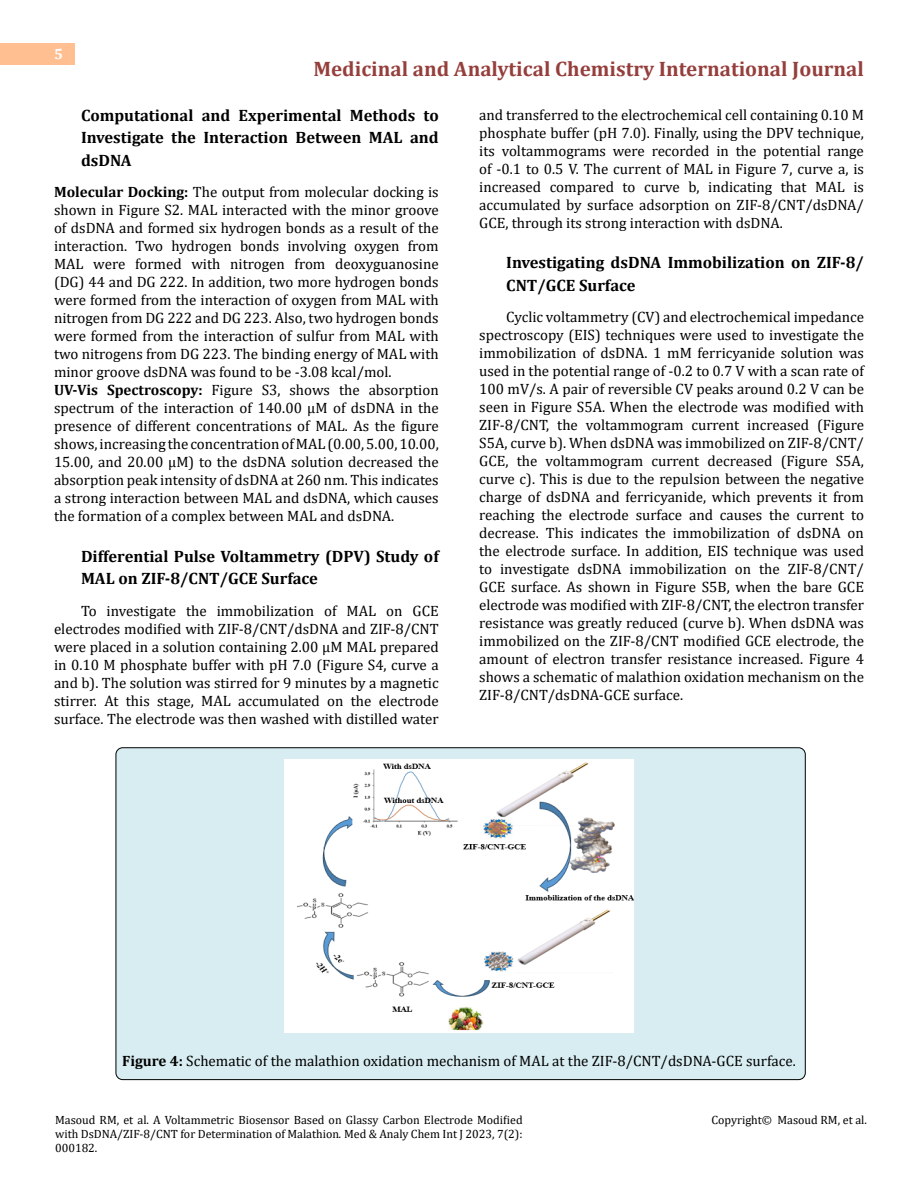
<style>
.page{position:relative;width:918px;height:1188px;background:#fff}
.page>*{position:absolute;margin:0;border:0;box-sizing:border-box;transform-origin:0 0}
.t1{font:700 21px "Cambria";color:#953f3c}
.t2{font:700 16.5px/22.5px "Cambria";color:#000}
.t3{font:15px/18px "Cambria";color:#000;text-align:justify}
.t4{font:700 15px "Cambria";color:#fff}
.t5{font:12px/14.4px "Cambria";color:#000;text-align:justify}
.s1{font-weight:700}
.s2{font-style:italic}
</style>
<div class="page">
<div style="left:0;top:43px;width:75px;height:21px;background:#ffbf91"></div>
<div style="left:116px;top:748px;width:689px;height:332px;background:#d8edf2;border-radius:7px"></div>
<img style="left:285px;top:760px;width:348px;height:273px">
<p class="t4" style="left:54px;top:44px;width:10px">5</p>
<h1 class="t1" style="left:313px;top:54px;width:552px">Medicinal and Analytical Chemistry International Journal</h1>
<p class="t2" style="left:81px;top:103px;width:359px;text-align:justify">Computational and Experimental Methods to Investigate the Interaction Between MAL and dsDNA</p>
<p class="t3" style="left:54px;top:183px;width:386px;text-align:left"><span class="s1">Molecular Docking:</span> The output from molecular docking is shown in Figure S2. MAL interacted with the minor groove of dsDNA and formed six hydrogen bonds as a result of the interaction. Two hydrogen bonds involving oxygen from MAL were formed with nitrogen from deoxyguanosine (DG) 44 and DG 222. In addition, two more hydrogen bonds were formed from the interaction of oxygen from MAL with nitrogen from DG 222 and DG 223. Also, two hydrogen bonds were formed from the interaction of sulfur from MAL with two nitrogens from DG 223. The binding energy of MAL with minor groove dsDNA was found to be -3.08 kcal/mol.<br><span class="s1">UV-Vis Spectroscopy:</span> Figure S3, shows the absorption spectrum of the interaction of 140.00 μM of dsDNA in the presence of different concentrations of MAL. As the figure shows, increasing the concentration of MAL (0.00, 5.00, 10.00, 15.00, and 20.00 μM) to the dsDNA solution decreased the absorption peak intensity of dsDNA at 260 nm. This indicates a strong interaction between MAL and dsDNA, which causes the formation of a complex between MAL and dsDNA.</p>
<p class="t2" style="left:81px;top:544px;width:359px">Differential Pulse Voltammetry (DPV) Study of<br>MAL on ZIF-8/CNT/GCE Surface</p>
<p class="t3" style="left:54px;top:602px;width:386px;text-indent:27px">To investigate the immobilization of MAL on GCE electrodes modified with ZIF-8/CNT/dsDNA and ZIF-8/CNT were placed in a solution containing 2.00 μM MAL prepared in 0.10 M phosphate buffer with pH 7.0 (Figure S4, curve a and b). The solution was stirred for 9 minutes by a magnetic stirrer. At this stage, MAL accumulated on the electrode surface. The electrode was then washed with distilled water</p>
<p class="t3" style="left:479px;top:105px;width:386px">and transferred to the electrochemical cell containing 0.10 M phosphate buffer (pH 7.0). Finally, using the DPV technique, its voltammograms were recorded in the potential range of -0.1 to 0.5 V. The current of MAL in Figure 7, curve a, is increased compared to curve b, indicating that MAL is accumulated by surface adsorption on ZIF-8/CNT/dsDNA/ GCE, through its strong interaction with dsDNA.</p>
<p class="t2" style="left:506px;top:251px;width:359px">Investigating dsDNA Immobilization on ZIF-8/<br>CNT/GCE Surface</p>
<p class="t3" style="left:479px;top:308px;width:386px;text-indent:27px">Cyclic voltammetry (CV) and electrochemical impedance spectroscopy (EIS) techniques were used to investigate the immobilization of dsDNA. 1 mM ferricyanide solution was used in the potential range of -0.2 to 0.7 V with a scan rate of 100 mV/s. A pair of reversible CV peaks around 0.2 V can be seen in Figure S5A. When the electrode was modified with ZIF-8/CNT, the voltammogram current increased (Figure S5A, curve b). When dsDNA was immobilized on ZIF-8/CNT/ GCE, the voltammogram current decreased (Figure S5A, curve c). This is due to the repulsion between the negative charge of dsDNA and ferricyanide, which prevents it from reaching the electrode surface and causes the current to decrease. This indicates the immobilization of dsDNA on the electrode surface. In addition, EIS technique was used to investigate dsDNA immobilization on the ZIF-8/CNT/ GCE surface. As shown in Figure S5B, when the bare GCE electrode was modified with ZIF-8/CNT, the electron transfer resistance was greatly reduced (curve b). When dsDNA was immobilized on the ZIF-8/CNT modified GCE electrode, the amount of electron transfer resistance increased. Figure 4 shows a schematic of malathion oxidation mechanism on the ZIF-8/CNT/dsDNA-GCE surface.</p>
<p class="t3" style="left:122px;top:1052px;width:675px"><span class="s1">Figure 4:</span> Schematic of the malathion oxidation mechanism of MAL at the ZIF-8/CNT/dsDNA-GCE surface.</p>
<p class="t5" style="left:55px;top:1112px;width:469px">Masoud RM, et al. A Voltammetric Biosensor Based on Glassy Carbon Electrode Modified with DsDNA/ZIF-8/CNT for Determination of Malathion<span class="s2">.</span> Med &amp; Analy Chem Int J 2023, 7(2):<br>000182.</p>
<p class="t5" style="left:711px;top:1112px;width:157px">Copyright© Masoud RM, et al.</p>
</div>
